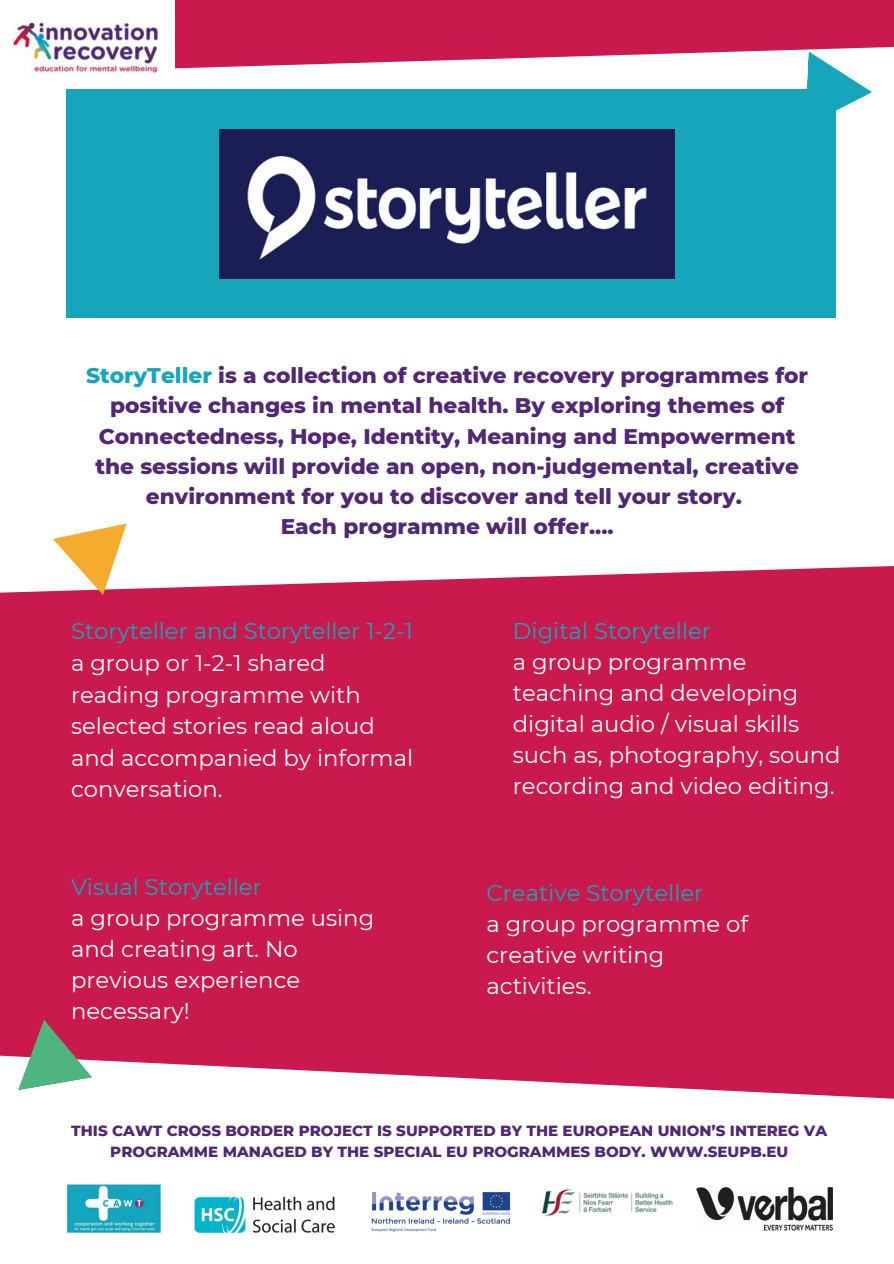
<style>
.page{position:relative;width:894px;height:1264px;background:#fff}
.page>*{position:absolute;margin:0;border:0;box-sizing:border-box;transform-origin:0 0}
.t1{font:22.65px/31px "Montserrat";color:#fff}
.t2{font:22.65px "Montserrat";color:#16a5bb}
.t3{font:800 21.6px/30.2px "Montserrat";color:#522773;text-align:center}
.t4{font:800 15px/20.2px "Montserrat";color:#522773;text-align:center}
.s1{color:#16a5bb}
</style>
<div class="page">
<div style="left:0;top:0;width:893px;height:1263px;background:#c9194d"></div>
<div style="left:0;top:47px;width:893px;height:546px;background:#fff"></div>
<svg style="left:0;top:1055px;width:893px;height:208px;background:#f8e4ea"></svg>
<div style="left:66px;top:89px;width:769px;height:229px;background:#16a5bb"></div>
<svg style="left:53px;top:495px;width:99px;height:100px;background:#f9dec1"></svg>
<svg style="left:7px;top:1020px;width:85px;height:70px"></svg>
<svg style="left:804px;top:51px;width:69px;height:79px"></svg>
<img style="left:220px;top:130px;width:454px;height:148px">
<svg style="left:764px;top:1055px;width:98px;height:28px"></svg>
<img style="left:0;top:0;width:175px;height:89px">
<img style="left:696px;top:1187px;width:136px;height:43px">
<img style="left:535px;top:1166px;width:143px;height:72px">
<img style="left:366px;top:1188px;width:149px;height:47px">
<img style="left:190px;top:1194px;width:147px;height:41px">
<img style="left:62px;top:1178px;width:104px;height:59px">
<p class="t3" style="left:86px;top:360px;width:723px"><span class="s1">StoryTeller</span> is a collection of creative recovery programmes for positive changes in mental health. By exploring themes of Connectedness, Hope, Identity, Meaning and Empowerment the sessions will provide an open, non-judgemental, creative environment for you to discover and tell your story.</p>
<p class="t3" style="left:281px;top:511px;width:334px">Each programme will offer....</p>
<p class="t1" style="left:71px;top:615px;width:343px;line-height:31.5px"><span class="s1">Storyteller and Storyteller 1-2-1 </span>a group or 1-2-1 shared reading programme with selected stories read aloud and accompanied by informal conversation.</p>
<p class="t2" style="left:512px;top:616px;width:199px">Digital Storyteller</p>
<p class="t1" style="left:512px;top:646px;width:329px">a group programme teaching and developing digital audio / visual skills such as, photography, sound recording and video editing.</p>
<p class="t2" style="left:71px;top:873px;width:192px">Visual Storyteller</p>
<p class="t1" style="left:71px;top:902px;width:304px">a group programme using and creating art. No previous experience necessary!</p>
<p class="t2" style="left:486px;top:879px;width:218px">Creative Storyteller</p>
<p class="t1" style="left:486px;top:908px;width:263px">a group programme of creative writing activities.</p>
<p class="t4" style="left:71px;top:1120px;width:757px">THIS CAWT CROSS BORDER PROJECT IS SUPPORTED BY THE EUROPEAN UNION’S INTEREG VA<br>PROGRAMME MANAGED BY THE SPECIAL EU PROGRAMMES BODY. WWW.SEUPB.EU</p>
</div>
